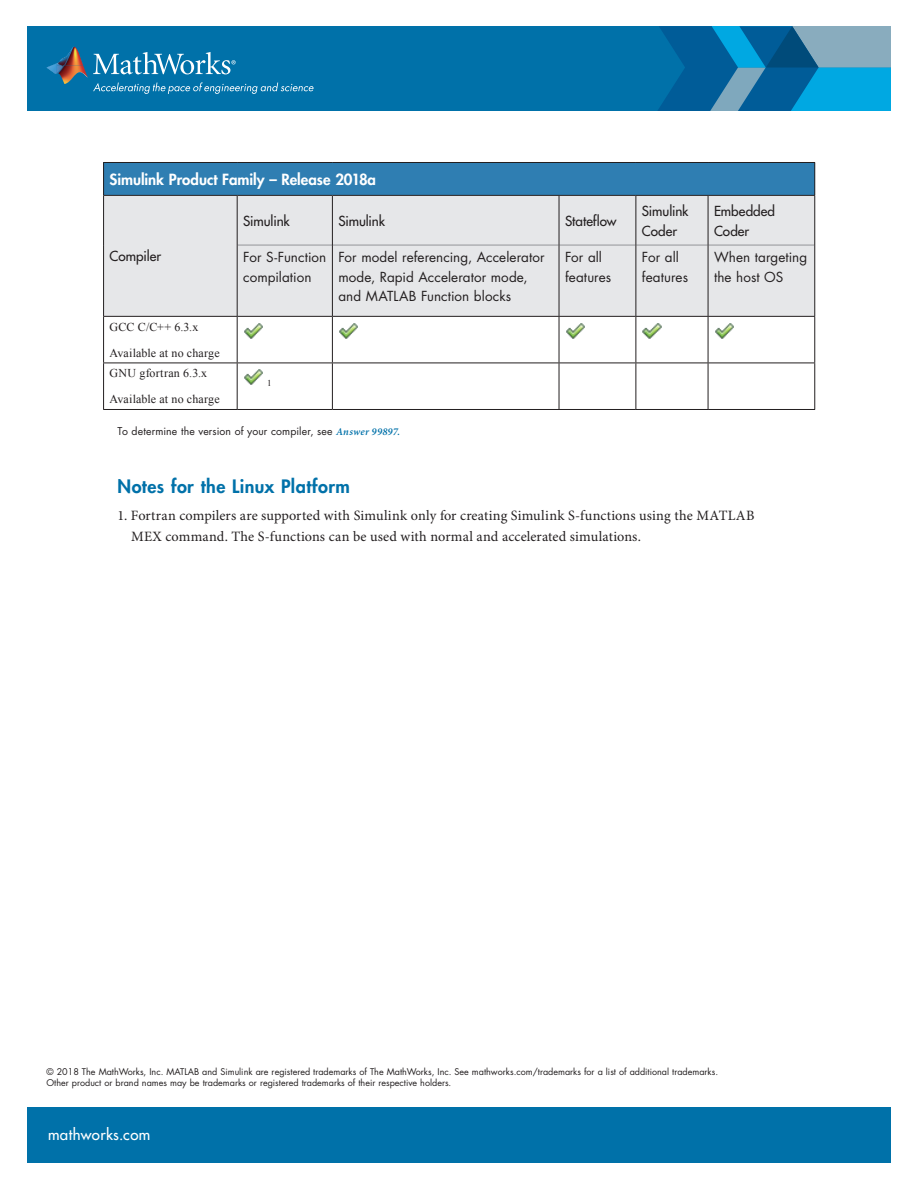
<style>
.page{position:relative;width:918px;height:1188px;background:#fff}
.page>*{position:absolute;margin:0;border:0;box-sizing:border-box;transform-origin:0 0}
.Heading_1{font:800 18px "Futura Std";letter-spacing:.025em;color:#0071a9}
.Table_Header_1{font:800 15px "Futura Std";letter-spacing:-.005em;color:#fff}
.t1{font:500 15px "Futura Std";letter-spacing:.03em;color:#fff}
.Body_Copy{font:14.25px/20.2px "Minion Pro";letter-spacing:.01em;color:#231f20}
.Table_Sub_Header{font:13.5px/19.5px "Futura Std";letter-spacing:.005em;color:#231f20}
.table_header_2{font:500 13.5px/19.5px "Futura Std";letter-spacing:-.005em;color:#231f20}
.Body_-_Copy{font:12px "Times New Roman";letter-spacing:.01em;color:#231f20}
.note_footnote{font:10.5px "Futura Std";letter-spacing:.015em;color:#231f20}
.t2{font:9px/11.2px "Futura Std";color:#231f20}
.Body_-_Copy-2{font:9px "Times New Roman";color:#231f20}
.s1{font-family:"Minion Pro";font-weight:600;font-style:italic;color:#0071a9}
</style>
<div class="page">
<div style="left:27px;top:1108px;width:864px;height:55px;background:#0071a9"></div>
<div style="left:27px;top:26px;width:864px;height:85px;background:#0071a9"></div>
<img style="left:57px;top:47px;width:26px;height:18px">
<svg style="left:46px;top:63px;width:11px;height:11px"></svg>
<img style="left:57px;top:65px;width:31px;height:19px">
<svg style="left:93px;top:82px;width:221px;height:12px"></svg>
<svg style="left:93px;top:52px;width:143px;height:22px"></svg>
<svg style="left:658px;top:26px;width:233px;height:85px;background:#2082b2"></svg>
<div style="left:104px;top:162px;width:711px;height:33px;background:#2f7eb2"></div>
<div style="left:104px;top:196px;width:710px;height:120px;background:#e6e7e9"></div>
<hr style="left:238px;top:245px;width:94px;height:1px;background:#939598">
<hr style="left:333px;top:245px;width:226px;height:1px;background:#939598">
<hr style="left:559px;top:245px;width:77px;height:1px;background:#939598">
<hr style="left:636px;top:245px;width:72px;height:1px;background:#939598">
<hr style="left:708px;top:245px;width:106px;height:1px;background:#939598">
<hr style="left:237px;top:196px;width:1px;height:49px;background:#231f20">
<hr style="left:237px;top:245px;width:1px;height:71px;background:#231f20">
<hr style="left:237px;top:317px;width:1px;height:46px;background:#231f20">
<hr style="left:237px;top:363px;width:1px;height:46px;background:#231f20">
<hr style="left:332px;top:196px;width:1px;height:49px;background:#231f20">
<hr style="left:332px;top:245px;width:1px;height:71px;background:#231f20">
<hr style="left:332px;top:317px;width:1px;height:46px;background:#231f20">
<hr style="left:332px;top:363px;width:1px;height:46px;background:#231f20">
<hr style="left:559px;top:196px;width:1px;height:49px;background:#231f20">
<hr style="left:559px;top:245px;width:1px;height:71px;background:#231f20">
<hr style="left:559px;top:317px;width:1px;height:46px;background:#231f20">
<hr style="left:559px;top:363px;width:1px;height:46px;background:#231f20">
<hr style="left:103px;top:196px;width:1px;height:49px;background:#231f20">
<hr style="left:636px;top:196px;width:1px;height:49px;background:#231f20">
<hr style="left:708px;top:196px;width:1px;height:49px;background:#231f20">
<hr style="left:814px;top:196px;width:1px;height:49px;background:#231f20">
<hr style="left:103px;top:245px;width:1px;height:71px;background:#231f20">
<hr style="left:636px;top:245px;width:1px;height:71px;background:#231f20">
<hr style="left:708px;top:245px;width:1px;height:71px;background:#231f20">
<hr style="left:814px;top:245px;width:1px;height:71px;background:#231f20">
<hr style="left:103px;top:316px;width:134px;height:1px;background:#231f20">
<hr style="left:103px;top:317px;width:1px;height:46px;background:#231f20">
<hr style="left:237px;top:316px;width:95px;height:1px;background:#231f20">
<hr style="left:332px;top:316px;width:227px;height:1px;background:#231f20">
<hr style="left:559px;top:316px;width:77px;height:1px;background:#231f20">
<hr style="left:636px;top:316px;width:72px;height:1px;background:#231f20">
<hr style="left:636px;top:317px;width:1px;height:46px;background:#231f20">
<hr style="left:708px;top:316px;width:107px;height:1px;background:#231f20">
<hr style="left:708px;top:317px;width:1px;height:46px;background:#231f20">
<hr style="left:814px;top:317px;width:1px;height:46px;background:#231f20">
<hr style="left:103px;top:363px;width:134px;height:1px;background:#231f20">
<hr style="left:103px;top:363px;width:1px;height:46px;background:#231f20">
<hr style="left:237px;top:363px;width:95px;height:1px;background:#231f20">
<hr style="left:332px;top:363px;width:227px;height:1px;background:#231f20">
<hr style="left:559px;top:363px;width:77px;height:1px;background:#231f20">
<hr style="left:636px;top:363px;width:72px;height:1px;background:#231f20">
<hr style="left:636px;top:363px;width:1px;height:46px;background:#231f20">
<hr style="left:708px;top:363px;width:107px;height:1px;background:#231f20">
<hr style="left:708px;top:363px;width:1px;height:46px;background:#231f20">
<hr style="left:814px;top:363px;width:1px;height:46px;background:#231f20">
<hr style="left:103px;top:409px;width:134px;height:1px;background:#231f20">
<hr style="left:237px;top:409px;width:95px;height:1px;background:#231f20">
<hr style="left:332px;top:409px;width:227px;height:1px;background:#231f20">
<hr style="left:559px;top:409px;width:77px;height:1px;background:#231f20">
<hr style="left:636px;top:409px;width:72px;height:1px;background:#231f20">
<hr style="left:708px;top:409px;width:107px;height:1px;background:#231f20">
<hr style="left:103px;top:162px;width:134px;height:1px;background:#231f20">
<hr style="left:103px;top:163px;width:1px;height:32px;background:#231f20">
<hr style="left:237px;top:162px;width:95px;height:1px;background:#231f20">
<hr style="left:332px;top:162px;width:227px;height:1px;background:#231f20">
<hr style="left:559px;top:162px;width:77px;height:1px;background:#231f20">
<hr style="left:636px;top:162px;width:72px;height:1px;background:#231f20">
<hr style="left:708px;top:162px;width:107px;height:1px;background:#231f20">
<hr style="left:814px;top:163px;width:1px;height:32px;background:#231f20">
<hr style="left:103px;top:195px;width:134px;height:1px;background:#231f20">
<hr style="left:237px;top:195px;width:95px;height:1px;background:#231f20">
<hr style="left:332px;top:195px;width:227px;height:1px;background:#231f20">
<hr style="left:559px;top:195px;width:77px;height:1px;background:#231f20">
<hr style="left:636px;top:195px;width:72px;height:1px;background:#231f20">
<hr style="left:708px;top:195px;width:107px;height:1px;background:#231f20">
<img style="left:244px;top:323px;width:19px;height:16px">
<img style="left:339px;top:323px;width:19px;height:16px">
<img style="left:566px;top:323px;width:19px;height:16px">
<img style="left:642px;top:323px;width:20px;height:16px">
<img style="left:715px;top:323px;width:19px;height:16px">
<img style="left:244px;top:369px;width:19px;height:16px">
<p class="Table_Header_1" style="left:110px;top:170px;width:268px">Simulink Product Family – Release 2018a</p>
<p class="table_header_2" style="left:110px;top:247px;width:53px">Compiler</p>
<p class="Body_-_Copy" style="left:110px;top:319px;width:90px">GCC C/C++ 6.3.x</p>
<p class="Body_-_Copy" style="left:110px;top:345px;width:112px">Available at no charge</p>
<p class="Body_-_Copy" style="left:110px;top:365px;width:99px">GNU gfortran 6.3.x</p>
<p class="Body_-_Copy" style="left:110px;top:391px;width:112px">Available at no charge</p>
<p class="table_header_2" style="left:243px;top:211px;width:48px">Simulink</p>
<p class="table_header_2" style="left:338px;top:211px;width:48px">Simulink</p>
<p class="table_header_2" style="left:565px;top:211px;width:53px">Stateflow</p>
<p class="table_header_2" style="left:642px;top:201px;width:48px">Simulink<br>Coder</p>
<p class="table_header_2" style="left:714px;top:201px;width:63px">Embedded<br>Coder</p>
<p class="Table_Sub_Header" style="left:243px;top:248px;width:85px">For S-Function compilation</p>
<p class="Table_Sub_Header" style="left:338px;top:248px;width:208px">For model referencing, Accelerator mode, Rapid Accelerator mode, and MATLAB Function blocks</p>
<p class="Table_Sub_Header" style="left:565px;top:248px;width:48px">For all features</p>
<p class="Table_Sub_Header" style="left:642px;top:248px;width:48px">For all features</p>
<p class="Table_Sub_Header" style="left:714px;top:248px;width:95px">When targeting the host OS</p>
<p class="Body_-_Copy-2" style="left:267px;top:377px;width:6px">1</p>
<p class="note_footnote" style="left:118px;top:424px;width:284px">To determine the version of your compiler, see <span class="s1">Answer 99897.</span></p>
<p class="Heading_1" style="left:118px;top:475px;width:234px">Notes for the Linux Platform</p>
<p class="Body_Copy" style="left:131px;top:506px;width:625px;text-indent:-14px">1. Fortran compilers are supported with Simulink only for creating Simulink S-functions using the MATLAB<br>MEX command. The S-functions can be used with normal and accelerated simulations.</p>
<p class="t2" style="left:46px;top:1066px;width:673px">© 2018 The MathWorks, Inc. MATLAB and Simulink are registered trademarks of The MathWorks, Inc. See mathworks.com/trademarks for a list of additional trademarks.<br>Other product or brand names may be trademarks or registered trademarks of their respective holders.</p>
<p class="t2" style="left:73px;top:1066px;width:7px">7</p>
<h2 class="t1" style="left:48px;top:1125px;width:104px">mathworks.com</h2>
</div>
